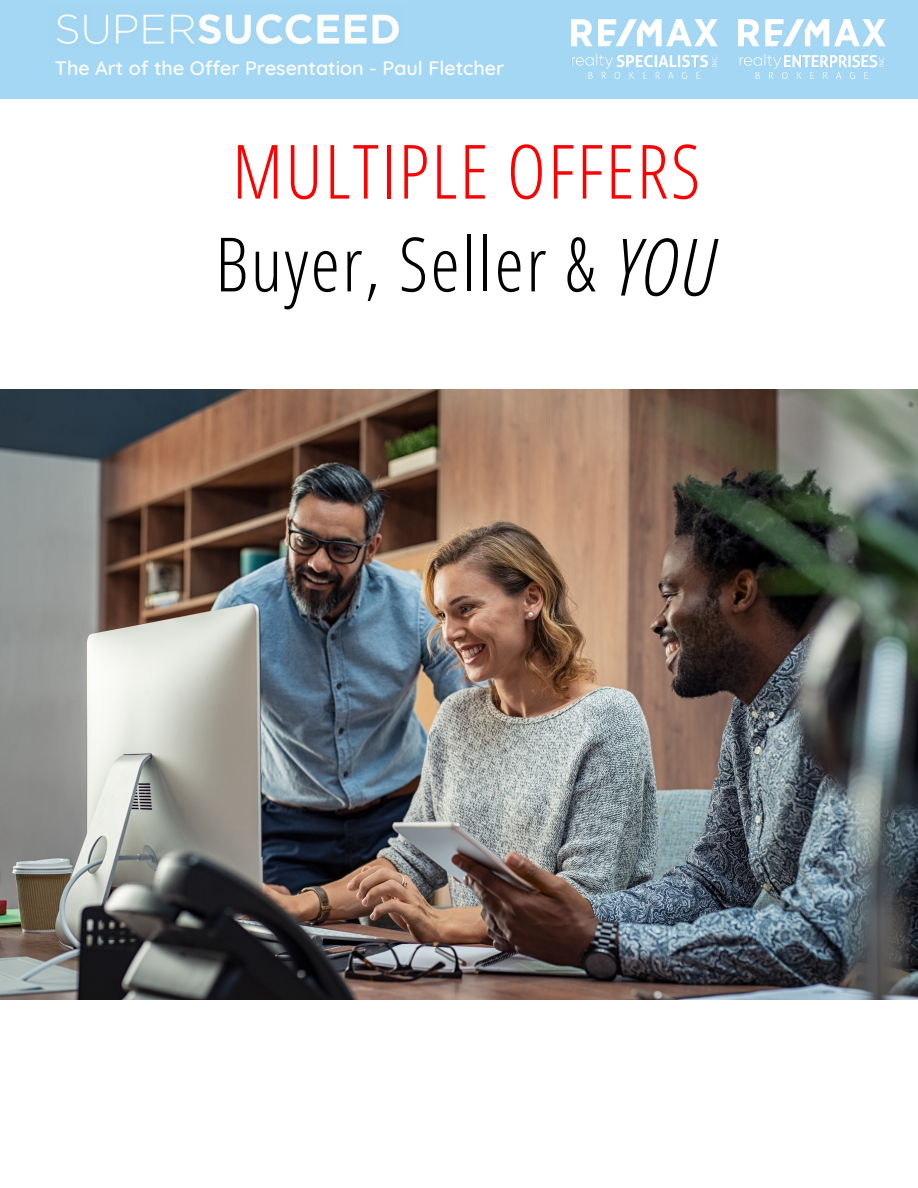
<style>
.page{position:relative;width:918px;height:1188px;background:#fff}
.page>*{position:absolute;margin:0;border:0;box-sizing:border-box;transform-origin:0 0}
.t1{font:italic 300 79.2px "Open Sans Condensed";color:#000}
.t2{font:300 75px "Open Sans Condensed";letter-spacing:.03em;color:#f00}
.t3{font:300 75px "Open Sans Condensed";letter-spacing:.03em;color:#000}
.t4{font:500 19.8px "Quicksand";color:#fff}
</style>
<div class="page">
<div style="left:0;top:0;width:918px;height:99px;background:#a4d7f4"></div>
<img style="left:56px;top:14px;width:343px;height:31px">
<img style="left:738px;top:19px;width:148px;height:60px">
<img style="left:571px;top:19px;width:147px;height:60px">
<img style="left:0;top:390px;width:918px;height:610px">
<p class="t4" style="left:55px;top:55px;width:451px">The Art of the Offer Presentation - Paul Fletcher</p>
<h2 class="t2" style="left:232px;top:119px;width:470px">MULTIPLE OFFERS</h2>
<h1 class="t1" style="left:614px;top:211px;width:102px">YOU</h1>
<h2 class="t3" style="left:215px;top:211px;width:382px">Buyer, Seller &amp;</h2>
</div>
